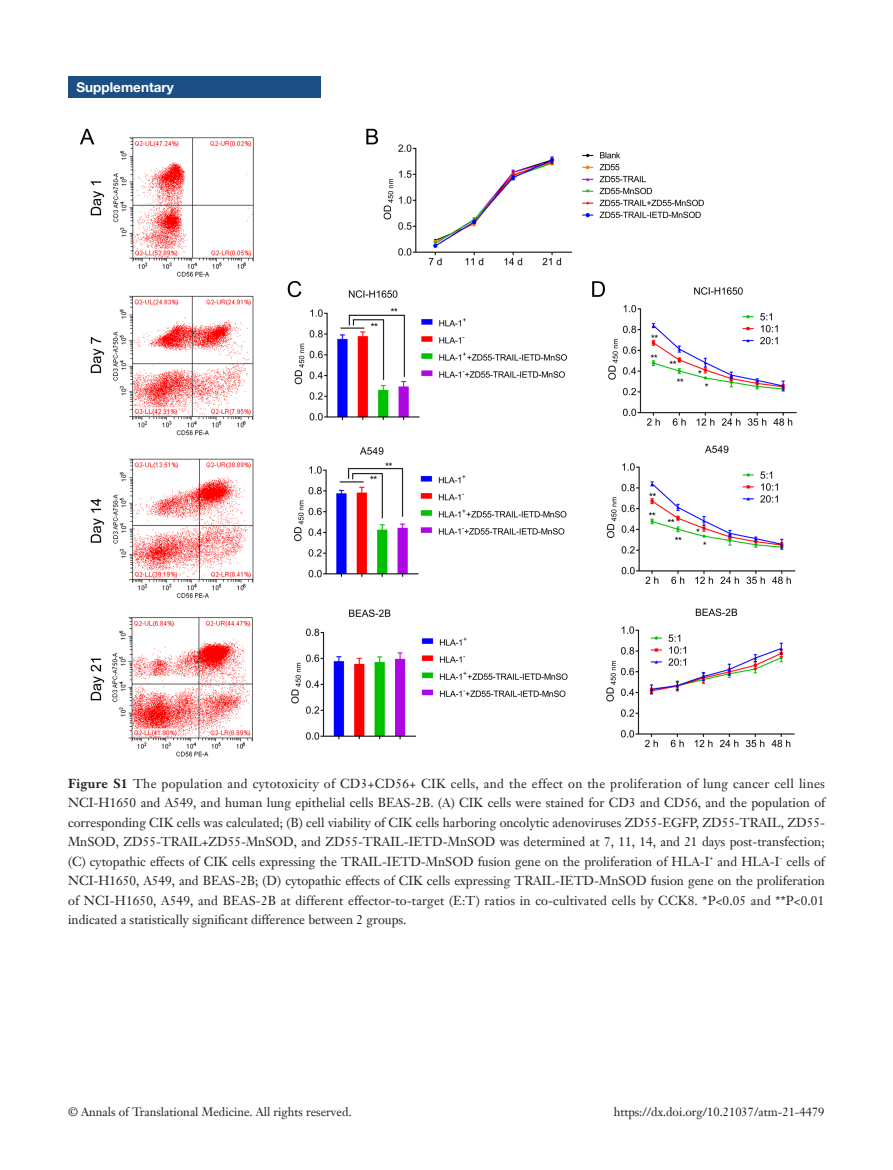
<style>
.page{position:relative;width:893px;height:1170px;background:#fff}
.page>*{position:absolute;margin:0;border:0;box-sizing:border-box;transform-origin:0 0}
.栏目{font:700 13.5px "Helvetica Neue LT Pro";color:#fff}
.t1{font:12.75px/19.5px "Janson Text LT";color:#231f20;text-align:justify}
.t2{font:12px "Janson Text LT";color:#231f20}
.t3{font:7.5px "Janson Text LT";color:#231f20}
.s1{font-weight:700}
</style>
<div class="page">
<img style="left:79px;top:128px;width:718px;height:629px">
<div style="left:68px;top:77px;width:252px;height:21px;background:#1c5085"></div>
<p class="栏目" style="left:77px;top:79px;width:99px">Supplementary</p>
<p class="t1" style="left:68px;top:773px;width:759px"><span class="s1">Figure S1</span> The population and cytotoxicity of CD3+CD56+ CIK cells, and the effect on the proliferation of lung cancer cell lines NCI-H1650 and A549, and human lung epithelial cells BEAS-2B. (A) CIK cells were stained for CD3 and CD56, and the population of corresponding CIK cells was calculated; (B) cell viability of CIK cells harboring oncolytic adenoviruses ZD55-EGFP, ZD55-TRAIL, ZD55- MnSOD, ZD55-TRAIL+ZD55-MnSOD, and ZD55-TRAIL-IETD-MnSOD was determined at 7, 11, 14, and 21 days post-transfection; (C) cytopathic effects of CIK cells expressing the TRAIL-IETD-MnSOD fusion gene on the proliferation of HLA-I</p>
<p class="t1" style="left:68px;top:851px;width:758px;text-indent:718px">cells of NCI-H1650, A549, and BEAS-2B; (D) cytopathic effects of CIK cells expressing TRAIL-IETD-MnSOD fusion gene on the proliferation of NCI-H1650, A549, and BEAS-2B at different effector-to-target (E:T) ratios in co-cultivated cells by CCK8. *P&lt;0.05 and **P&lt;0.01 indicated a statistically significant difference between 2 groups.</p>
<p class="t3" style="left:710px;top:852px;width:5px">+</p>
<p class="t1" style="left:718px;top:851px;width:63px">and HLA-I</p>
<p class="t2" style="left:68px;top:1104px;width:285px">© Annals of Translational Medicine. All rights reserved.</p>
<p class="t2" style="left:614px;top:1104px;width:212px">https://dx.doi.org/10.21037/atm-21-4479</p>
</div>
